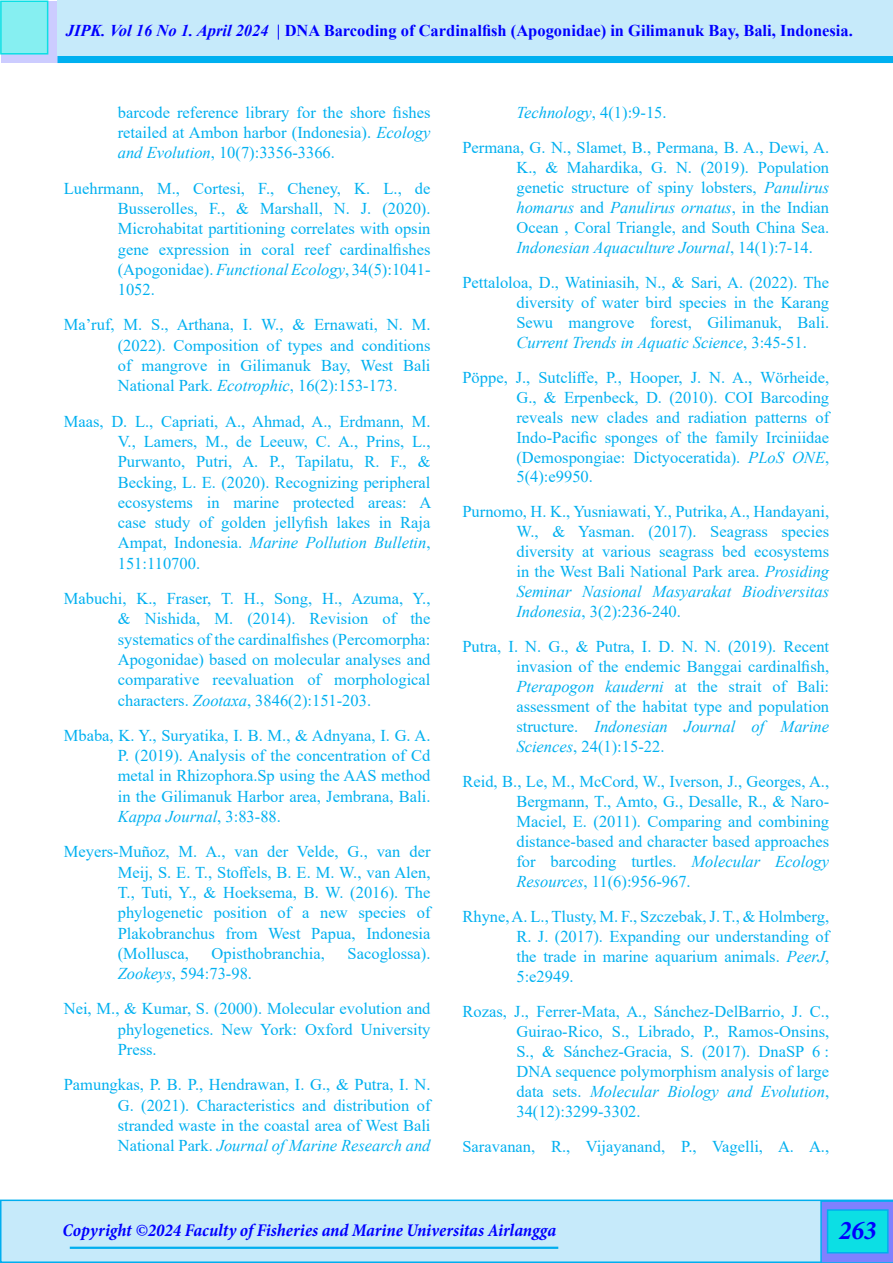
<style>
.page{position:relative;width:893px;height:1263px;background:#fff}
.page>*{position:absolute;margin:0;border:0;box-sizing:border-box;transform-origin:0 0}
.t1{font:italic 700 condensed 27px "Minion Pro";color:#00f}
.t2{font:italic 700 condensed 18px "Minion Pro";letter-spacing:-.005em;color:#00f}
.t3{font:16.5px/20.2px "Times New Roman";color:#00b0f0;text-align:justify}
.t4{font:700 16.5px "Times New Roman";color:#00f}
.s1{font-style:italic}
</style>
<div class="page">
<div style="left:1px;top:1px;width:57px;height:62px;background:#ccf"></div>
<div style="left:1px;top:1px;width:47px;height:53px;background:#86eff1"></div>
<div style="left:0;top:0;width:48px;height:55px;border:2px solid #0cdfe4"></div>
<div style="left:1px;top:1200px;width:891px;height:62px;background:#c6eafa"></div>
<div style="left:0;top:1199px;width:893px;height:64px;border:2px solid #00aeef"></div>
<svg style="left:820px;top:1200px;width:73px;height:63px;background:#6a88fc"></svg>
<div style="left:827px;top:1210px;width:61px;height:43px;background:#0cdfe4"></div>
<div style="left:827px;top:1209px;width:62px;height:44px;border:2px solid #00aeef"></div>
<hr style="left:70px;top:1246px;width:488px;height:3px;background:#00aeef">
<div style="left:58px;top:56px;width:835px;height:7px;background:#00b0f0"></div>
<div style="left:58px;top:0;width:835px;height:56px;background:#c6eafa"></div>
<p class="t4" style="left:66px;top:19px;width:789px"><span class="s1">JIPK. Vol 16 No 1. April 2024</span> | DNA Barcoding of Cardinalfish (Apogonidae) in Gilimanuk Bay, Bali, Indonesia.</p>
<p class="t3" style="left:118px;top:102px;width:314px">barcode reference library for the shore fishes retailed at Ambon harbor (Indonesia). <span class="s1">Ecology and Evolution</span>, 10(7):3356-3366.</p>
<p class="t3" style="left:118px;top:177px;width:314px;text-indent:-54px">Luehrmann, M., Cortesi, F., Cheney, K. L., de Busserolles, F., &amp; Marshall, N. J. (2020).<br>Microhabitat partitioning correlates with opsin gene expression in coral reef cardinalfishes (Apogonidae). <span class="s1">Functional Ecology</span>, 34(5):1041- 1052.</p>
<p class="t3" style="left:118px;top:314px;width:314px;text-indent:-54px">Ma’ruf, M. S., Arthana, I. W., &amp; Ernawati, N. M. (2022). Composition of types and conditions of mangrove in Gilimanuk Bay, West Bali National Park. <span class="s1">Ecotrophic</span>, 16(2):153-173.</p>
<p class="t3" style="left:118px;top:410px;width:315px;text-indent:-54px">Maas, D. L., Capriati, A., Ahmad, A., Erdmann, M.<br>V., Lamers, M., de Leeuw, C. A., Prins, L., Purwanto, Putri, A. P., Tapilatu, R. F., &amp; Becking, L. E. (2020). Recognizing peripheral ecosystems in marine protected areas: A case study of golden jellyfish lakes in Raja Ampat, Indonesia. <span class="s1">Marine Pollution Bulletin</span>, 151:110700.</p>
<p class="t3" style="left:118px;top:588px;width:314px;text-indent:-54px">Mabuchi, K., Fraser, T. H., Song, H., Azuma, Y., &amp; Nishida, M. (2014). Revision of the systematics of the cardinalfishes (Percomorpha:<br>Apogonidae) based on molecular analyses and comparative reevaluation of morphological characters. <span class="s1">Zootaxa</span>, 3846(2):151-203.</p>
<p class="t3" style="left:118px;top:725px;width:314px;text-indent:-54px">Mbaba, K. Y., Suryatika, I. B. M., &amp; Adnyana, I. G. A.<br>P. (2019). Analysis of the concentration of Cd metal in Rhizophora.Sp using the AAS method in the Gilimanuk Harbor area, Jembrana, Bali.<br><span class="s1">Kappa Journal</span>, 3:83-88.</p>
<p class="t3" style="left:118px;top:841px;width:314px;text-indent:-54px">Meyers-Muñoz, M. A., van der Velde, G., van der Meij, S. E. T., Stoffels, B. E. M. W., van Alen, T., Tuti, Y., &amp; Hoeksema, B. W. (2016). The phylogenetic position of a new species of Plakobranchus from West Papua, Indonesia (Mollusca,</p>
<p class="t3" style="left:212px;top:943px;width:115px">Opisthobranchia,</p>
<p class="t3" style="left:348px;top:943px;width:84px">Sacoglossa).</p>
<p class="t3" style="left:118px;top:963px;width:136px"><span class="s1">Zookeys</span>, 594:73-98.</p>
<p class="t3" style="left:118px;top:998px;width:314px;text-indent:-54px">Nei, M., &amp; Kumar, S. (2000). Molecular evolution and phylogenetics. New York: Oxford University Press.</p>
<p class="t3" style="left:118px;top:1074px;width:314px;text-indent:-54px">Pamungkas, P. B. P., Hendrawan, I. G., &amp; Putra, I. N.<br>G. (2021). Characteristics and distribution of stranded waste in the coastal area of West Bali National Park. <span class="s1">Journal of Marine Research and</span></p>
<p class="t3" style="left:516px;top:102px;width:152px"><span class="s1">Technology</span>, 4(1):9-15.</p>
<p class="t3" style="left:516px;top:137px;width:314px;text-indent:-54px">Permana, G. N., Slamet, B., Permana, B. A., Dewi, A.<br>K., &amp; Mahardika, G. N. (2019). Population genetic structure of spiny lobsters, <span class="s1">Panulirus homarus</span> and <span class="s1">Panulirus ornatus</span>, in the Indian Ocean , Coral Triangle, and South China Sea.<br><span class="s1">Indonesian Aquaculture Journal</span>, 14(1):7-14.</p>
<p class="t3" style="left:516px;top:272px;width:314px;text-indent:-54px">Pettaloloa, D., Watiniasih, N., &amp; Sari, A. (2022). The diversity of water bird species in the Karang Sewu mangrove forest, Gilimanuk, Bali.<br><span class="s1">Current Trends in Aquatic Science</span>, 3:45-51.</p>
<p class="t3" style="left:516px;top:367px;width:314px;text-indent:-54px">Pöppe, J., Sutcliffe, P., Hooper, J. N. A., Wörheide, G., &amp; Erpenbeck, D. (2010). COI Barcoding reveals new clades and radiation patterns of Indo-Pacific sponges of the family Irciniidae (Demospongiae: Dictyoceratida). <span class="s1">PLoS ONE</span>, 5(4):e9950.</p>
<p class="t3" style="left:516px;top:501px;width:314px;text-indent:-54px">Purnomo, H. K., Yusniawati, Y., Putrika, A., Handayani, W., &amp; Yasman. (2017). Seagrass species diversity at various seagrass bed ecosystems in the West Bali National Park area. <span class="s1">Prosiding Seminar Nasional Masyarakat Biodiversitas Indonesia</span>, 3(2):236-240.</p>
<p class="t3" style="left:516px;top:636px;width:314px;text-indent:-54px">Putra, I. N. G., &amp; Putra, I. D. N. N. (2019). Recent invasion of the endemic Banggai cardinalfish, <span class="s1">Pterapogon kauderni</span> at the strait of Bali: assessment of the habitat type and population structure. <span class="s1">Indonesian Journal of Marine Sciences</span>, 24(1):15-22.</p>
<p class="t3" style="left:516px;top:771px;width:314px;text-indent:-54px">Reid, B., Le, M., McCord, W., Iverson, J., Georges, A., Bergmann, T., Amto, G., Desalle, R., &amp; Naro-Maciel, E. (2011). Comparing and combining distance-based and character based approaches for barcoding turtles. <span class="s1">Molecular Ecology Resources</span>, 11(6):956-967.</p>
<p class="t3" style="left:516px;top:906px;width:314px;text-indent:-54px">Rhyne, A. L., Tlusty, M. F., Szczebak, J. T., &amp; Holmberg, R. J. (2017). Expanding our understanding of the trade in marine aquarium animals. <span class="s1">PeerJ</span>, 5:e2949.</p>
<p class="t3" style="left:516px;top:1001px;width:314px;text-indent:-54px">Rozas, J., Ferrer-Mata, A., Sánchez-DelBarrio, J. C., Guirao-Rico, S., Librado, P., Ramos-Onsins, S., &amp; Sánchez-Gracia, S. (2017). DnaSP 6 :<br>DNA sequence polymorphism analysis of large data sets. <span class="s1">Molecular Biology and Evolution</span>, 34(12):3299-3302.</p>
<p class="t3" style="left:462px;top:1136px;width:368px">Saravanan, R., Vijayanand, P., Vagelli, A. A.,</p>
<p class="t2" style="left:63px;top:1217px;width:495px">Copyright ©2024 Faculty of Fisheries and Marine Universitas Airlangga</p>
<p class="t1" style="left:839px;top:1212px;width:39px">263</p>
</div>
